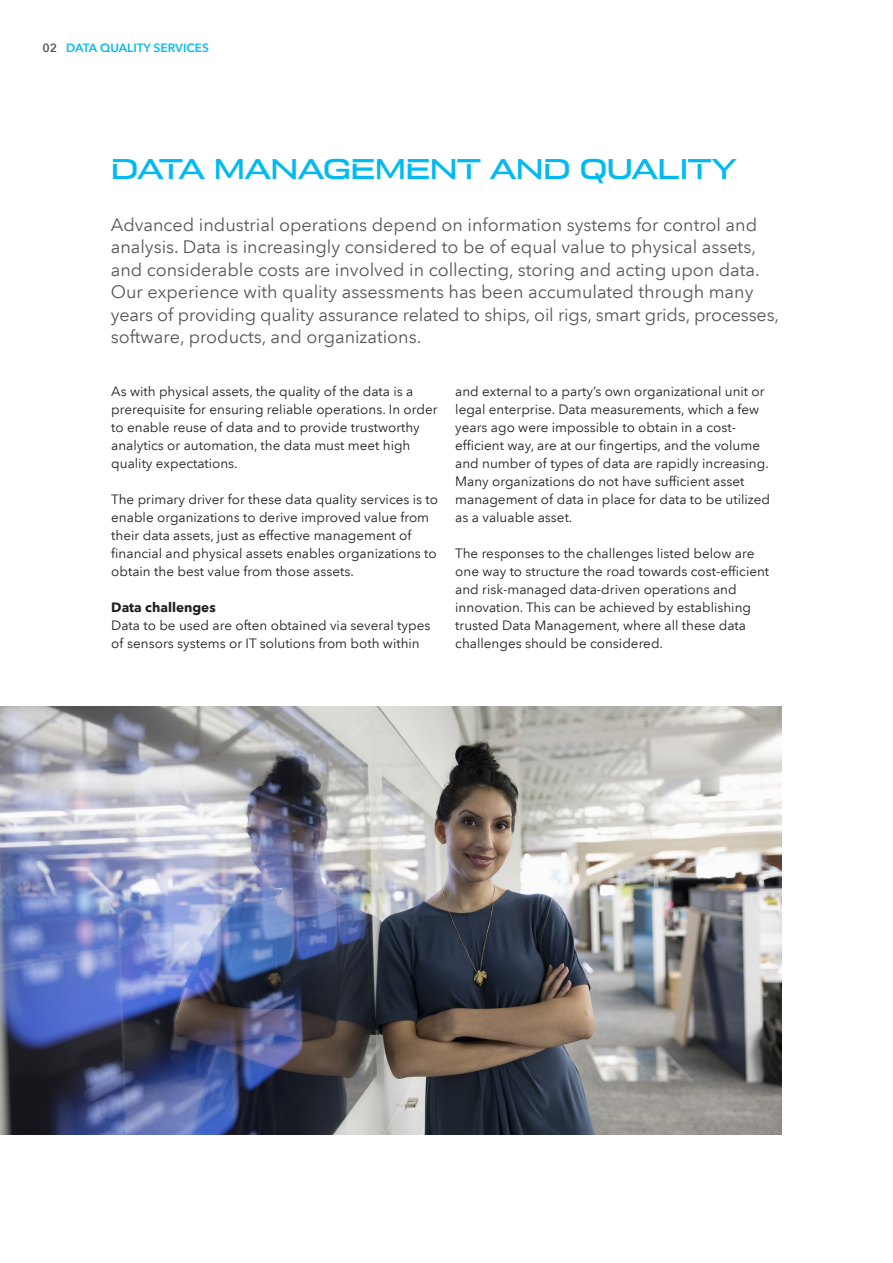
<style>
.page{position:relative;width:893px;height:1263px;background:#fff}
.page>*{position:absolute;margin:0;border:0;box-sizing:border-box;transform-origin:0 0}
.DNV_GL_Inside_Headin{font:500 28.5px "Broader View";color:#00baf1}
.DNV_GL_Summary{font:18px/22.5px "Avenir Next LT Pro";color:#57585a}
.DNV_GL_Body{font:13.5px/18px "Avenir Next LT Pro";color:#231f20}
.DNV_GL_Body-2{font:700 13.5px "Avenir Next LT Pro";color:#231f20}
.DNV_GL_Page_header_l{font:600 12px "Avenir Next LT Pro";color:#00baf1}
.s1{color:#57585a}
</style>
<div class="page">
<img style="left:0;top:707px;width:782px;height:427px">
<p class="DNV_GL_Page_header_l" style="left:43px;top:40px;width:168px"><span class="s1">02</span> DATA QUALITY SERVICES</p>
<p class="DNV_GL_Inside_Headin" style="left:111px;top:151px;width:627px">DATA MANAGEMENT AND QUALITY</p>
<p class="DNV_GL_Summary" style="left:111px;top:213px;width:670px">Advanced industrial operations depend on information systems for control and analysis. Data is increasingly considered to be of equal value to physical assets, and considerable costs are involved in collecting, storing and acting upon data.<br>Our experience with quality assessments has been accumulated through many years of providing quality assurance related to ships, oil rigs, smart grids, processes, software, products, and organizations.</p>
<p class="DNV_GL_Body" style="left:111px;top:382px;width:328px">As with physical assets, the quality of the data is a prerequisite for ensuring reliable operations. In order to enable reuse of data and to provide trustworthy analytics or automation, the data must meet high quality expectations.</p>
<p class="DNV_GL_Body" style="left:111px;top:490px;width:328px">The primary driver for these data quality services is to enable organizations to derive improved value from their data assets, just as effective management of financial and physical assets enables organizations to obtain the best value from those assets.</p>
<p class="DNV_GL_Body-2" style="left:111px;top:599px;width:106px">Data challenges</p>
<p class="DNV_GL_Body" style="left:111px;top:616px;width:321px">Data to be used are often obtained via several types of sensors systems or IT solutions from both within</p>
<p class="DNV_GL_Body" style="left:455px;top:382px;width:315px">and external to a party’s own organizational unit or legal enterprise. Data measurements, which a few years ago were impossible to obtain in a cost&shy;efficient way, are at our fingertips, and the volume and number of types of data are rapidly increasing.</p>
<p class="DNV_GL_Body" style="left:455px;top:472px;width:291px">Many organizations do not have sufficient asset</p>
<p class="DNV_GL_Body" style="left:455px;top:490px;width:316px">management of data in place for data to be utilized as a valuable asset.</p>
<p class="DNV_GL_Body" style="left:455px;top:544px;width:315px">The responses to the challenges listed below are one way to structure the road towards cost-efficient and risk-managed data-driven operations and</p>
<p class="DNV_GL_Body" style="left:455px;top:598px;width:297px">innovation. This can be achieved by establishing trusted Data Management, where all these data</p>
<p class="DNV_GL_Body" style="left:455px;top:634px;width:209px">challenges should be considered.</p>
</div>
